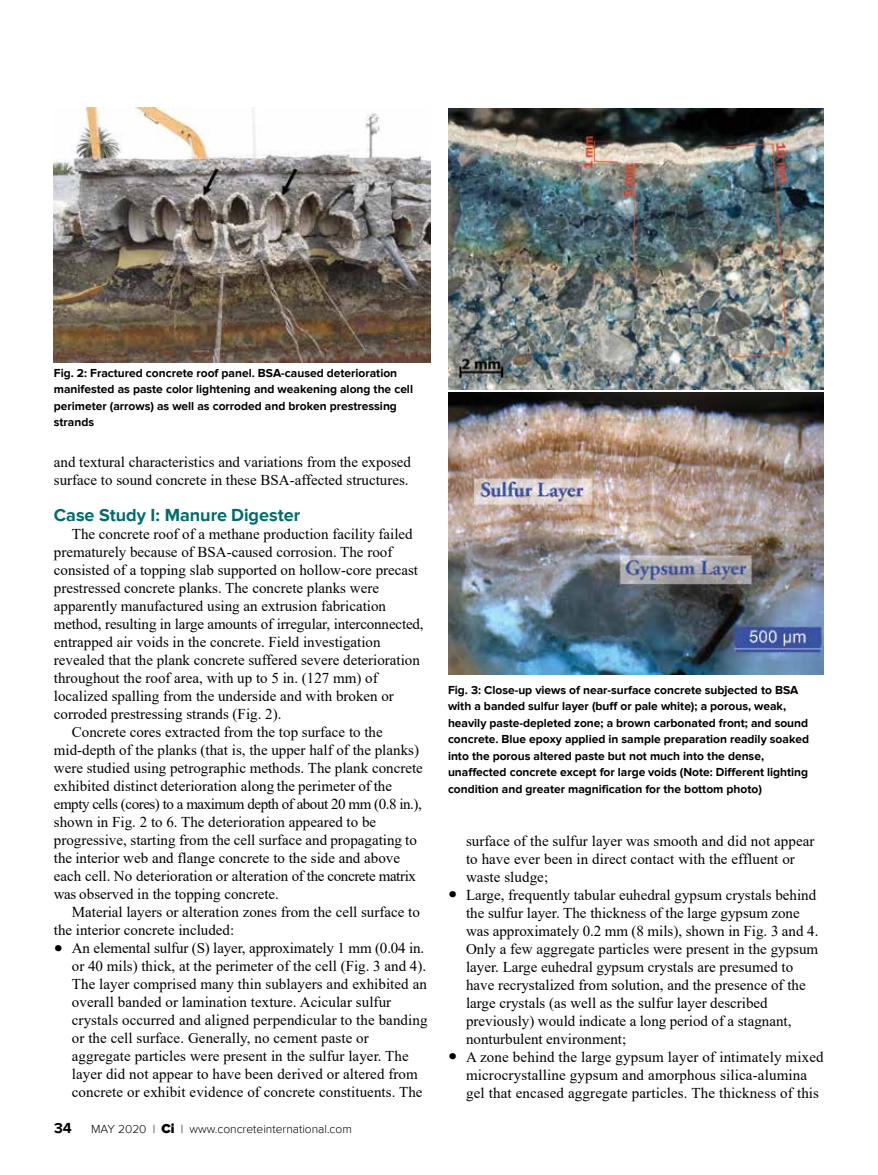
<style>
.page{position:relative;width:878px;height:1175px;background:#fff}
.page>*{position:absolute;margin:0;border:0;box-sizing:border-box;transform-origin:0 0}
.t1{font:700 18px "Proxima Nova";color:#006b6e}
.t2{font:15px/18px "Times New Roman";color:#000}
.t3{font:15px "Times New Roman";letter-spacing:-.03em;color:#000}
.t4{font:700 15px "Proxima Nova";color:#000}
.t5{font:700 12px/16.5px "Proxima Nova";color:#000}
.t6{font:300 12px "Proxima Nova";color:#000}
.s1{font-family:"Adobe Caslon Pro";font-size:27px}
.s2{font-weight:900;font-size:13.5px}
</style>
<div class="page">
<img style="left:54px;top:108px;width:376px;height:254px">
<img style="left:448px;top:108px;width:376px;height:282px">
<img style="left:448px;top:393px;width:376px;height:281px">
<p class="t5" style="left:54px;top:365px;width:361px">Fig. 2: Fractured concrete roof panel. BSA-caused deterioration manifested as paste color lightening and weakening along the cell perimeter (arrows) as well as corroded and broken prestressing strands</p>
<p class="t2" style="left:54px;top:452px;width:359px">and textural characteristics and variations from the exposed surface to sound concrete in these BSA-affected structures.</p>
<p class="t1" style="left:54px;top:504px;width:248px">Case Study I: Manure Digester</p>
<p class="t2" style="left:72px;top:524px;width:342px">The concrete roof of a methane production facility failed</p>
<p class="t2" style="left:54px;top:542px;width:340px">prematurely because of BSA-caused corrosion. The roof</p>
<p class="t2" style="left:54px;top:560px;width:366px">consisted of a topping slab supported on hollow-core precast</p>
<p class="t2" style="left:54px;top:578px;width:327px">prestressed concrete planks. The concrete planks were</p>
<p class="t2" style="left:54px;top:596px;width:334px">apparently manufactured using an extrusion fabrication</p>
<p class="t2" style="left:54px;top:614px;width:371px">method, resulting in large amounts of irregular, interconnected,</p>
<p class="t2" style="left:54px;top:632px;width:328px">entrapped air voids in the concrete. Field investigation</p>
<p class="t2" style="left:54px;top:650px;width:367px">revealed that the plank concrete suffered severe deterioration</p>
<p class="t2" style="left:54px;top:668px;width:325px">throughout the roof area, with up to 5 in. (127 mm) of</p>
<p class="t2" style="left:54px;top:686px;width:341px">localized spalling from the underside and with broken or</p>
<p class="t2" style="left:54px;top:704px;width:229px">corroded prestressing strands (Fig. 2).</p>
<p class="t2" style="left:72px;top:722px;width:312px">Concrete cores extracted from the top surface to the</p>
<p class="t2" style="left:54px;top:740px;width:366px">mid-depth of the planks (that is, the upper half of the planks)</p>
<p class="t2" style="left:54px;top:758px;width:370px">were studied using petrographic methods. The plank concrete</p>
<p class="t2" style="left:54px;top:776px;width:339px">exhibited distinct deterioration along the perimeter of the</p>
<p class="t3" style="left:54px;top:793px;width:369px">empty cells (cores) to a maximum depth of about 20 mm (0.8 in.),</p>
<p class="t2" style="left:54px;top:812px;width:324px">shown in Fig. 2 to 6. The deterioration appeared to be</p>
<p class="t2" style="left:54px;top:830px;width:364px">progressive, starting from the cell surface and propagating to</p>
<p class="t2" style="left:54px;top:848px;width:348px">the interior web and flange concrete to the side and above</p>
<p class="t2" style="left:54px;top:866px;width:363px">each cell. No deterioration or alteration of the concrete matrix</p>
<p class="t2" style="left:54px;top:884px;width:227px">was observed in the topping concrete.</p>
<p class="t2" style="left:72px;top:902px;width:349px">Material layers or alteration zones from the cell surface to</p>
<p class="t2" style="left:54px;top:920px;width:182px">the interior concrete included:</p>
<p class="t2" style="left:72px;top:938px;width:357px;text-indent:-18px"><span class="s1">•</span> An elemental sulfur (S) layer, approximately 1 mm (0.04 in. or 40 mils) thick, at the perimeter of the cell (Fig. 3 and 4).<br>The layer comprised many thin sublayers and exhibited an overall banded or lamination texture. Acicular sulfur crystals occurred and aligned perpendicular to the banding or the cell surface. Generally, no cement paste or aggregate particles were present in the sulfur layer. The layer did not appear to have been derived or altered from concrete or exhibit evidence of concrete constituents. The</p>
<p class="t4" style="left:54px;top:1119px;width:19px">34</p>
<p class="t6" style="left:91px;top:1121px;width:262px">MAY 2020 | <span class="s2">Ci</span> | www.concreteinternational.com</p>
<p class="t5" style="left:448px;top:681px;width:362px">Fig. 3: Close-up views of near-surface concrete subjected to BSA with a banded sulfur layer (buff or pale white); a porous, weak, heavily paste-depleted zone; a brown carbonated front; and sound concrete. Blue epoxy applied in sample preparation readily soaked into the porous altered paste but not much into the dense, unaffected concrete except for large voids (Note: Different lighting condition and greater magnification for the bottom photo)</p>
<p class="t2" style="left:466px;top:831px;width:350px">surface of the sulfur layer was smooth and did not appear to have ever been in direct contact with the effluent or waste sludge;</p>
<p class="t2" style="left:466px;top:885px;width:354px;text-indent:-18px"><span class="s1">•</span> Large, frequently tabular euhedral gypsum crystals behind the sulfur layer. The thickness of the large gypsum zone was approximately 0.2 mm (8 mils), shown in Fig. 3 and 4.<br>Only a few aggregate particles were present in the gypsum layer. Large euhedral gypsum crystals are presumed to have recrystalized from solution, and the presence of the large crystals (as well as the sulfur layer described previously) would indicate a long period of a stagnant, nonturbulent environment;</p>
<p class="t2" style="left:466px;top:1047px;width:359px;text-indent:-18px"><span class="s1">•</span> A zone behind the large gypsum layer of intimately mixed microcrystalline gypsum and amorphous silica-alumina gel that encased aggregate particles. The thickness of this</p>
</div>
